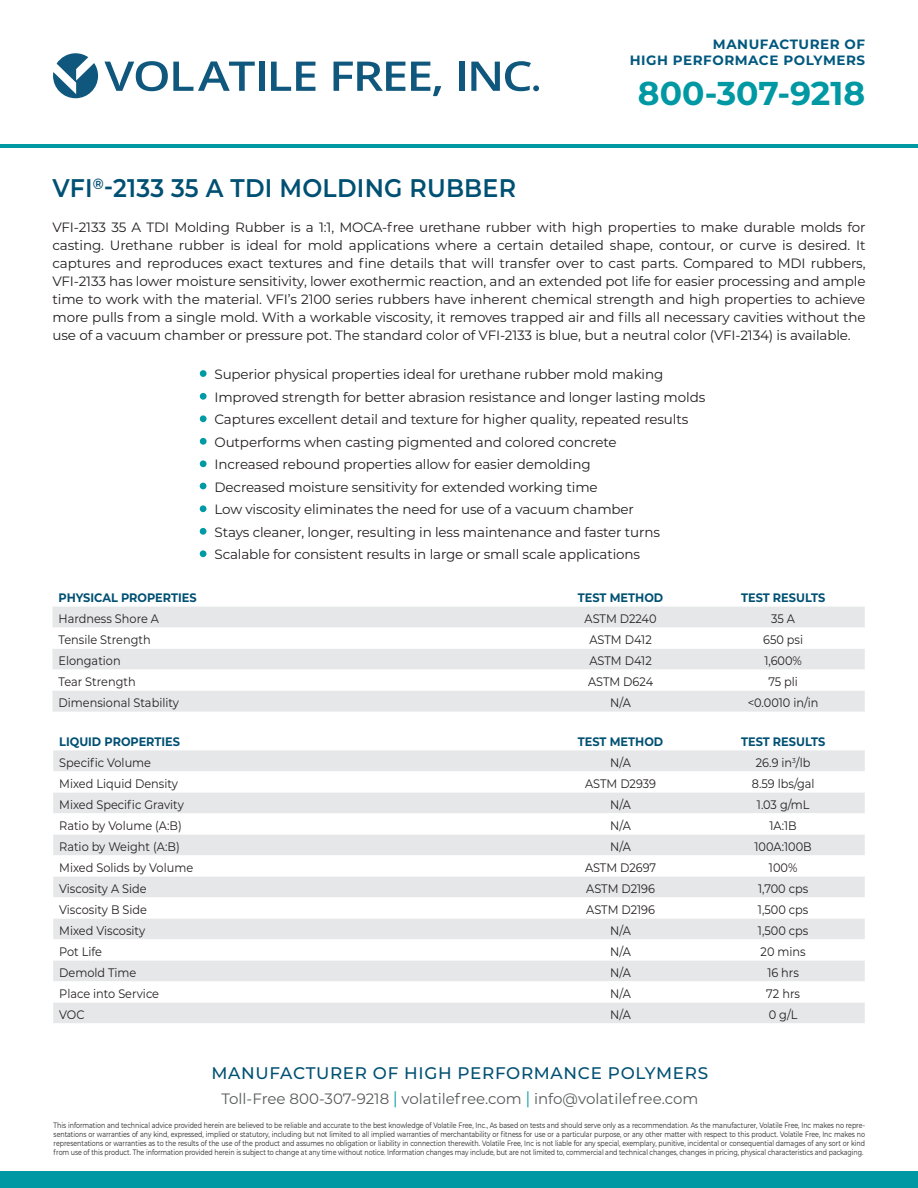
<style>
.page{position:relative;width:918px;height:1188px;background:#fff}
.page>*{position:absolute;margin:0;border:0;box-sizing:border-box;transform-origin:0 0}
.t1{font:700 33px "Montserrat";color:#0098a3}
.t2{font:600 25.5px "Montserrat";letter-spacing:.01em;color:#005073;scale:.93 1}
.t3{font:500 16.8px "Montserrat";letter-spacing:.04em;color:#005073}
.t4{font:15px "Montserrat";color:#595a5c}
.INTRO_PARA{font:13.5px/18px "Montserrat";letter-spacing:-.01em;color:#231f20;text-align:justify}
.t5{font:700 13.5px "Montserrat";letter-spacing:.04em;color:#01587e}
.t6{font:12.3px "Montserrat";color:#231f20;scale:.92 1}
.t7{font:700 12.3px "Montserrat";color:#005073;scale:.92 1}
.LEGAL{font:7.8px/9px "Montserrat";letter-spacing:-.005em;color:#231f20;text-align:justify;scale:.81 1}
.s1{font-size:17.1px;color:#0098a3}
.s2{font-size:17.1px;color:#009aa4}
</style>
<div class="page">
<hr style="left:0;top:144px;width:918px;height:3px;background:#0098a3">
<svg style="left:53px;top:53px;width:45px;height:45px"></svg>
<svg style="left:104px;top:61px;width:151px;height:30px"></svg>
<div style="left:259px;top:62px;width:6px;height:29px;background:#0f577d"></div>
<svg style="left:271px;top:62px;width:44px;height:29px"></svg>
<svg style="left:334px;top:62px;width:71px;height:29px"></svg>
<svg style="left:411px;top:62px;width:30px;height:34px"></svg>
<div style="left:459px;top:62px;width:6px;height:29px;background:#0f577d"></div>
<svg style="left:471px;top:61px;width:68px;height:30px"></svg>
<div style="left:200px;top:370px;width:7px;height:7px;background:#009aa4;border-radius:50%"></div>
<div style="left:200px;top:393px;width:7px;height:7px;background:#009aa4;border-radius:50%"></div>
<div style="left:200px;top:415px;width:7px;height:7px;background:#009aa4;border-radius:50%"></div>
<div style="left:200px;top:438px;width:7px;height:7px;background:#009aa4;border-radius:50%"></div>
<div style="left:200px;top:460px;width:7px;height:7px;background:#009aa4;border-radius:50%"></div>
<svg style="left:200px;top:483px;width:6px;height:6px"></svg>
<div style="left:200px;top:505px;width:6px;height:7px;background:#009aa4;border-radius:50%"></div>
<div style="left:200px;top:528px;width:6px;height:7px;background:#009aa4;border-radius:50%"></div>
<div style="left:200px;top:550px;width:6px;height:7px;background:#009aa4;border-radius:50%"></div>
<div style="left:52px;top:607px;width:813px;height:105px;background:#e6e7e9"></div>
<svg style="left:52px;top:628px;width:813px;height:63px"></svg>
<div style="left:53px;top:750px;width:812px;height:21px;background:#e6e7e9"></div>
<svg style="left:53px;top:793px;width:812px;height:230px;fill:#e6e7e9"></svg>
<div style="left:0;top:1171px;width:918px;height:17px;background:#0098a3"></div>
<p class="t2" style="left:52px;top:170px;width:500px">VFI<sup>®</sup>-2133 35 A TDI MOLDING RUBBER</p>
<p class="t5" style="left:713px;top:35px;width:154px">MANUFACTURER OF</p>
<p class="t5" style="left:630px;top:51px;width:237px">HIGH PERFORMACE POLYMERS</p>
<p class="t1" style="left:638px;top:69px;width:229px">800-307-9218</p>
<p class="INTRO_PARA" style="left:52px;top:218px;width:815px">VFI-2133 35 A TDI Molding Rubber is a 1:1, MOCA-free urethane rubber with high properties to make durable molds for casting. Urethane rubber is ideal for mold applications where a certain detailed shape, contour, or curve is desired. It captures and reproduces exact textures and fine details that will transfer over to cast parts. Compared to MDI rubbers, VFI-2133 has lower moisture sensitivity, lower exothermic reaction, and an extended pot life for easier processing and ample time to work with the material. VFI’s 2100 series rubbers have inherent chemical strength and high properties to achieve more pulls from a single mold. With a workable viscosity, it removes trapped air and fills all necessary cavities without the use of a vacuum chamber or pressure pot. The standard color of VFI-2133 is blue, but a neutral color (VFI-2134) is available.</p>
<p class="INTRO_PARA" style="left:214px;top:365px;width:450px">Superior physical properties ideal for urethane rubber mold making</p>
<p class="INTRO_PARA" style="left:214px;top:387px;width:492px">Improved strength for better abrasion resistance and longer lasting molds</p>
<p class="INTRO_PARA" style="left:214px;top:410px;width:475px">Captures excellent detail and texture for higher quality, repeated results</p>
<p class="INTRO_PARA" style="left:214px;top:432px;width:404px">Outperforms when casting pigmented and colored concrete</p>
<p class="INTRO_PARA" style="left:214px;top:455px;width:378px">Increased rebound properties allow for easier demolding</p>
<p class="INTRO_PARA" style="left:214px;top:477px;width:385px">Decreased moisture sensitivity for extended working time</p>
<p class="INTRO_PARA" style="left:214px;top:500px;width:421px">Low viscosity eliminates the need for use of a vacuum chamber</p>
<p class="INTRO_PARA" style="left:214px;top:522px;width:447px">Stays cleaner, longer, resulting in less maintenance and faster turns</p>
<p class="INTRO_PARA" style="left:214px;top:545px;width:427px">Scalable for consistent results in large or small scale applications</p>
<p class="t7" style="left:59px;top:589px;width:152px">PHYSICAL PROPERTIES</p>
<p class="t7" style="left:578px;top:589px;width:94px">TEST METHOD</p>
<p class="t7" style="left:741px;top:589px;width:93px">TEST RESULTS</p>
<p class="t6" style="left:59px;top:610px;width:111px">Hardness Shore A</p>
<p class="t6" style="left:585px;top:610px;width:80px">ASTM D2240</p>
<p class="t6" style="left:771px;top:610px;width:27px">35 A</p>
<p class="t6" style="left:59px;top:631px;width:102px">Tensile Strength</p>
<p class="t6" style="left:589px;top:631px;width:69px">ASTM D412</p>
<p class="t6" style="left:763px;top:631px;width:45px">650 psi</p>
<p class="t6" style="left:59px;top:652px;width:69px">Elongation</p>
<p class="t6" style="left:589px;top:652px;width:69px">ASTM D412</p>
<p class="t6" style="left:764px;top:652px;width:42px">1,600%</p>
<p class="t6" style="left:59px;top:673px;width:85px">Tear Strength</p>
<p class="t6" style="left:588px;top:673px;width:72px">ASTM D624</p>
<p class="t6" style="left:768px;top:673px;width:34px">75 pli</p>
<p class="t6" style="left:59px;top:694px;width:133px">Dimensional Stability</p>
<p class="t6" style="left:610px;top:694px;width:24px">N/A</p>
<p class="t6" style="left:748px;top:694px;width:79px">&lt;0.0010 in/in</p>
<p class="t7" style="left:59px;top:733px;width:133px">LIQUID PROPERTIES</p>
<p class="t7" style="left:578px;top:733px;width:94px">TEST METHOD</p>
<p class="t7" style="left:741px;top:733px;width:93px">TEST RESULTS</p>
<p class="t6" style="left:59px;top:754px;width:101px">Specific Volume</p>
<p class="t6" style="left:610px;top:754px;width:24px">N/A</p>
<p class="t6" style="left:756px;top:754px;width:61px">26.9 in<sup>3</sup>/lb</p>
<p class="t6" style="left:59px;top:775px;width:131px">Mixed Liquid Density</p>
<p class="t6" style="left:585px;top:775px;width:79px">ASTM D2939</p>
<p class="t6" style="left:752px;top:775px;width:70px">8.59 lbs/gal</p>
<p class="t6" style="left:59px;top:796px;width:137px">Mixed Specific Gravity</p>
<p class="t6" style="left:610px;top:796px;width:24px">N/A</p>
<p class="t6" style="left:757px;top:796px;width:59px">1.03 g/mL</p>
<p class="t6" style="left:59px;top:817px;width:135px">Ratio by Volume (A:B)</p>
<p class="t6" style="left:610px;top:817px;width:24px">N/A</p>
<p class="t6" style="left:770px;top:817px;width:31px">1A:1B</p>
<p class="t6" style="left:59px;top:838px;width:132px">Ratio by Weight (A:B)</p>
<p class="t6" style="left:610px;top:838px;width:24px">N/A</p>
<p class="t6" style="left:755px;top:838px;width:64px">100A:100B</p>
<p class="t6" style="left:59px;top:859px;width:147px">Mixed Solids by Volume</p>
<p class="t6" style="left:585px;top:859px;width:79px">ASTM D2697</p>
<p class="t6" style="left:769px;top:859px;width:32px">100%</p>
<p class="t6" style="left:59px;top:880px;width:96px">Viscosity A Side</p>
<p class="t6" style="left:586px;top:880px;width:76px">ASTM D2196</p>
<p class="t6" style="left:758px;top:880px;width:56px">1,700 cps</p>
<p class="t6" style="left:59px;top:901px;width:97px">Viscosity B Side</p>
<p class="t6" style="left:586px;top:901px;width:76px">ASTM D2196</p>
<p class="t6" style="left:758px;top:901px;width:56px">1,500 cps</p>
<p class="t6" style="left:59px;top:922px;width:95px">Mixed Viscosity</p>
<p class="t6" style="left:610px;top:922px;width:24px">N/A</p>
<p class="t6" style="left:758px;top:922px;width:56px">1,500 cps</p>
<p class="t6" style="left:59px;top:943px;width:48px">Pot Life</p>
<p class="t6" style="left:610px;top:943px;width:24px">N/A</p>
<p class="t6" style="left:761px;top:943px;width:51px">20 mins</p>
<p class="t6" style="left:59px;top:964px;width:85px">Demold Time</p>
<p class="t6" style="left:610px;top:964px;width:24px">N/A</p>
<p class="t6" style="left:767px;top:964px;width:36px">16 hrs</p>
<p class="t6" style="left:59px;top:985px;width:110px">Place into Service</p>
<p class="t6" style="left:610px;top:985px;width:24px">N/A</p>
<p class="t6" style="left:766px;top:985px;width:38px">72 hrs</p>
<p class="t6" style="left:59px;top:1006px;width:29px">VOC</p>
<p class="t6" style="left:610px;top:1006px;width:24px">N/A</p>
<p class="t6" style="left:769px;top:1006px;width:33px">0 g/L</p>
<p class="t3" style="left:212px;top:1061px;width:498px">MANUFACTURER OF HIGH PERFORMANCE POLYMERS</p>
<p class="t4" style="left:221px;top:1089px;width:478px">Toll-Free 800-307-9218 <span class="s1">|</span> volatilefree.com <span class="s2">|</span> info@volatilefree.com</p>
<p class="LEGAL" style="left:54px;top:1121px;width:1003px">This information and technical advice provided herein are believed to be reliable and accurate to the best knowledge of Volatile Free, Inc., As based on tests and should serve only as a recommendation. As the manufacturer, Volatile Free, Inc makes no repre&shy;sentations or warranties of any kind, expressed, implied or statutory, including but not limited to all implied warranties of merchantability or fitness for use or a particular purpose, or any other matter with respect to this product. Volatile Free, Inc makes no representations or warranties as to the results of the use of the product and assumes no obligation or liability in connection therewith. Volatile Free, Inc is not liable for any special, exemplary, punitive, incidental or consequential damages of any sort or kind from use of this product. The information provided herein is subject to change at any time without notice. Information changes may include, but are not limited to, commercial and technical changes, changes in pricing, physical characteristics and packaging.</p>
</div>
